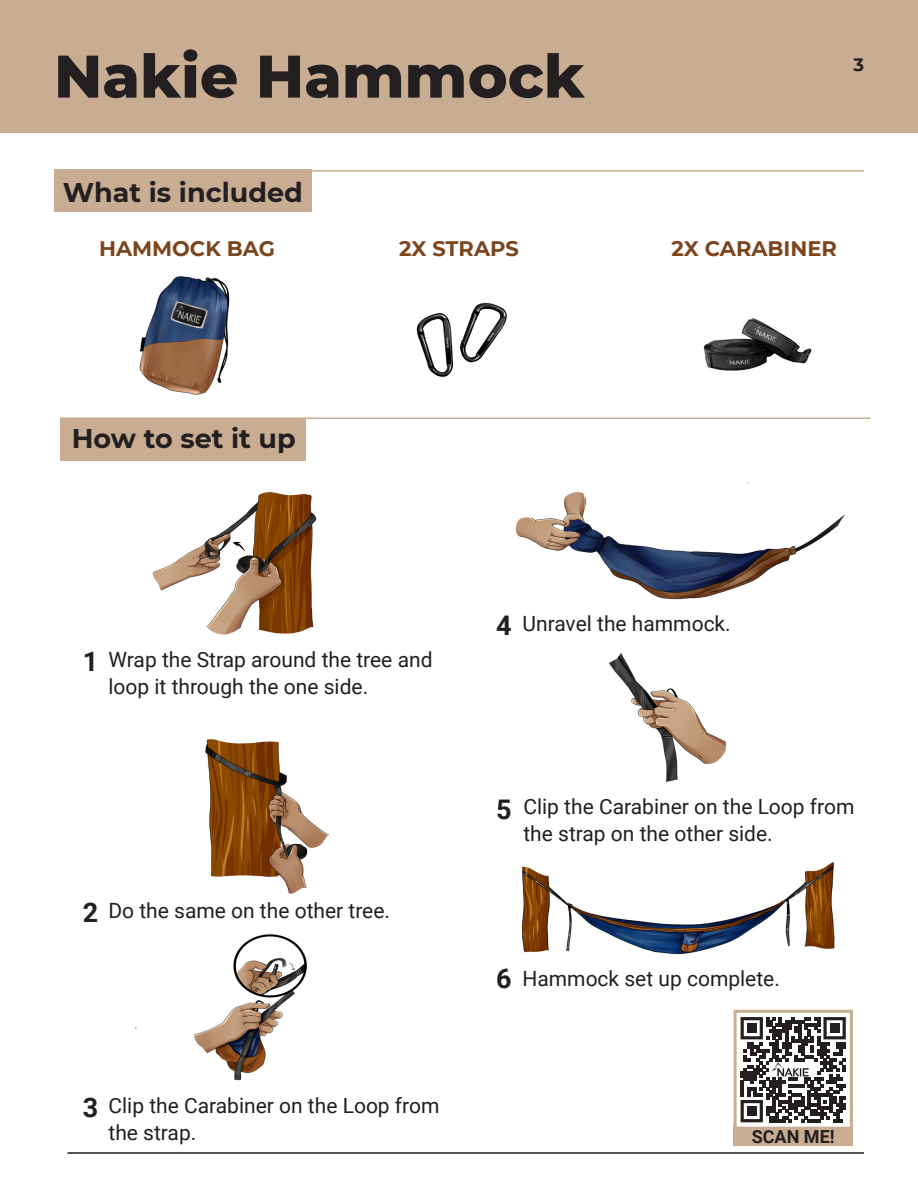
<style>
.page{position:relative;width:918px;height:1188px;background:#fff}
.page>*{position:absolute;margin:0;border:0;box-sizing:border-box;transform-origin:0 0}
.t1{font:800 60px "Montserrat";color:#231f20}
.t2{font:700 27px "Montserrat";color:#231f20}
.t3{font:700 27px "Roboto";color:#231f20}
.t4{font:21px/27px "Roboto";color:#231f20}
.t5{font:700 21px "Montserrat";color:#7b451d}
.t6{font:700 18px "Roboto";color:#231f20}
.t7{font:700 18px "Montserrat";color:#231f20}
</style>
<div class="page">
<hr style="left:54px;top:170px;width:810px;height:2px;background:#c8ad92">
<div style="left:0;top:0;width:918px;height:133px;background:#c8ad92"></div>
<hr style="left:68px;top:1152px;width:796px;height:2px;background:#231f20">
<hr style="left:60px;top:417px;width:810px;height:2px;background:#c8ad92">
<div style="left:54px;top:170px;width:257px;height:42px;background:#c8ad92"></div>
<img style="left:139px;top:276px;width:91px;height:119px">
<img style="left:416px;top:302px;width:91px;height:75px">
<img style="left:703px;top:317px;width:109px;height:54px">
<img style="left:152px;top:491px;width:165px;height:144px">
<img style="left:515px;top:482px;width:330px;height:118px">
<img style="left:136px;top:934px;width:171px;height:147px">
<img style="left:521px;top:862px;width:314px;height:93px">
<img style="left:205px;top:739px;width:124px;height:155px">
<img style="left:608px;top:653px;width:119px;height:130px">
<div style="left:60px;top:418px;width:246px;height:43px;background:#c8ad92"></div>
<div style="left:734px;top:1126px;width:119px;height:20px;background:#c8ad92"></div>
<div style="left:734px;top:1010px;width:119px;height:120px;background:#fff;border:3px solid #c8ad92"></div>
<svg style="left:741px;top:1017px;width:105px;height:105px"></svg>
<img style="left:769px;top:1063px;width:48px;height:14px">
<p class="t1" style="left:54px;top:32px;width:532px">Nakie Hammock</p>
<p class="t7" style="left:853px;top:52px;width:12px">3</p>
<p class="t2" style="left:63px;top:173px;width:242px">What is included</p>
<p class="t5" style="left:99px;top:233px;width:177px">HAMMOCK BAG</p>
<p class="t5" style="left:399px;top:233px;width:121px">2X STRAPS</p>
<p class="t5" style="left:672px;top:233px;width:167px">2X CARABINER</p>
<p class="t2" style="left:72px;top:419px;width:226px">How to set it up</p>
<p class="t3" style="left:496px;top:607px;width:17px">4</p>
<p class="t4" style="left:522px;top:609px;width:210px">Unravel the hammock.</p>
<p class="t3" style="left:83px;top:643px;width:17px">1</p>
<p class="t4" style="left:108px;top:645px;width:326px">Wrap the Strap around the tree and loop it through the one side.</p>
<p class="t3" style="left:496px;top:790px;width:17px">5</p>
<p class="t4" style="left:523px;top:792px;width:332px">Clip the Carabiner on the Loop from the strap on the other side.</p>
<p class="t3" style="left:83px;top:894px;width:17px">2</p>
<p class="t4" style="left:108px;top:896px;width:283px">Do the same on the other tree.</p>
<p class="t3" style="left:496px;top:960px;width:17px">6</p>
<p class="t4" style="left:522px;top:964px;width:259px">Hammock set up complete.</p>
<p class="t3" style="left:83px;top:1089px;width:17px">3</p>
<p class="t4" style="left:108px;top:1091px;width:332px">Clip the Carabiner on the Loop from the strap.</p>
<p class="t6" style="left:752px;top:1124px;width:84px">SCAN ME!</p>
</div>
